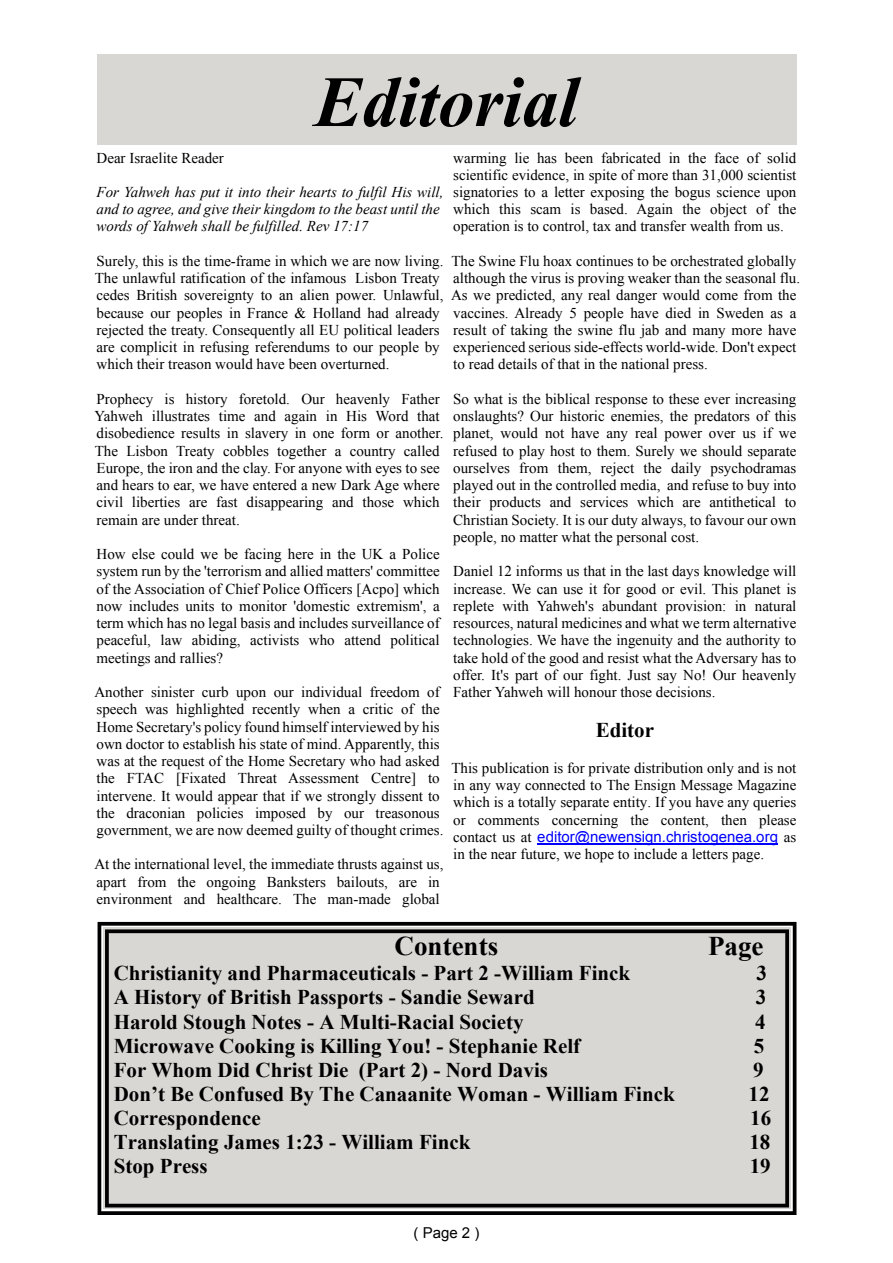
<style>
.page{position:relative;width:893px;height:1263px;background:#fff}
.page>*{position:absolute;margin:0;border:0;box-sizing:border-box;transform-origin:0 0}
.t1{font:italic 700 72px "Times New Roman";color:#000}
.t2{font:700 27px "Times New Roman";color:#000}
.t3{font:700 21px "Times New Roman";color:#000}
.t4{font:15px/17.2px "Times New Roman";color:#000}
.t5{font:italic 15px/17.2px "Times New Roman";color:#000}
.t6{font:15px "Arial";color:#00f}
.t7{font:15px "Arial";color:#000}
.s1{font-family:"Times New Roman";color:#000}
</style>
<div class="page">
<div style="left:97px;top:54px;width:699px;height:91px;background:#d8d7d4"></div>
<svg style="left:98px;top:922px;width:698px;height:293px;background:#c9c8c5"></svg>
<hr style="left:537px;top:844px;width:241px;height:1px;background:#00f">
<h1 class="t1" style="left:314px;top:77px;width:266px">Editorial</h1>
<p class="t4" style="left:97px;top:150px;width:129px">Dear Israelite Reader</p>
<p class="t5" style="left:97px;top:185px;width:348px">For Yahweh has put it into their hearts to fulfil His will, and to agree, and give their kingdom to the beast until the words of Yahweh shall be fulfilled. Rev 17:17</p>
<p class="t4" style="left:95px;top:254px;width:350px">Surely, this is the time-frame in which we are now living.<br>The unlawful ratification of the infamous Lisbon Treaty cedes British sovereignty to an alien power. Unlawful, because our peoples in France &amp; Holland had already rejected the treaty. Consequently all EU political leaders are complicit in refusing referendums to our people by which their treason would have been overturned.</p>
<p class="t4" style="left:95px;top:392px;width:350px">Prophecy is history foretold. Our heavenly Father Yahweh illustrates time and again in His Word that disobedience results in slavery in one form or another.<br>The Lisbon Treaty cobbles together a country called Europe, the iron and the clay. For anyone with eyes to see and hears to ear, we have entered a new Dark Age where civil liberties are fast disappearing and those which remain are under threat.</p>
<p class="t4" style="left:97px;top:547px;width:345px;text-align:justify">How else could we be facing here in the UK a Police system run by the 'terrorism and allied matters' committee of the Association of Chief Police Officers [Acpo] which now includes units to monitor 'domestic extremism', a term which has no legal basis and includes surveillance of peaceful, law abiding, activists who attend political meetings and rallies?</p>
<p class="t4" style="left:94px;top:685px;width:351px">Another sinister curb upon our individual freedom of speech was highlighted recently when a critic of the Home Secretary's policy found himself interviewed by his own doctor to establish his state of mind. Apparently, this was at the request of the Home Secretary who had asked the FTAC [Fixated Threat Assessment Centre] to intervene. It would appear that if we strongly dissent to the draconian policies imposed by our treasonous government, we are now deemed guilty of thought crimes.</p>
<p class="t4" style="left:94px;top:857px;width:351px">At the international level, the immediate thrusts against us, apart from the ongoing Banksters bailouts, are in environment and healthcare. The man-made global</p>
<p class="t4" style="left:453px;top:150px;width:345px;text-align:justify">warming lie has been fabricated in the face of solid scientific evidence, in spite of more than 31,000 scientist signatories to a letter exposing the bogus science upon which this scam is based. Again the object of the operation is to control, tax and transfer wealth from us.</p>
<p class="t4" style="left:451px;top:254px;width:351px">The Swine Flu hoax continues to be orchestrated globally although the virus is proving weaker than the seasonal flu.<br>As we predicted, any real danger would come from the vaccines. Already 5 people have died in Sweden as a result of taking the swine flu jab and many more have experienced serious side-effects world-wide. Don't expect to read details of that in the national press.</p>
<p class="t4" style="left:453px;top:392px;width:345px;text-align:justify">So what is the biblical response to these ever increasing onslaughts? Our historic enemies, the predators of this planet, would not have any real power over us if we refused to play host to them. Surely we should separate ourselves from them, reject the daily psychodramas played out in the controlled media, and refuse to buy into their products and services which are antithetical to Christian Society. It is our duty always, to favour our own people, no matter what the personal cost.</p>
<p class="t4" style="left:453px;top:564px;width:345px;text-align:justify">Daniel 12 informs us that in the last days knowledge will increase. We can use it for good or evil. This planet is replete with Yahweh's abundant provision: in natural resources, natural medicines and what we term alternative technologies. We have the ingenuity and the authority to take hold of the good and resist what the Adversary has to offer. It's part of our fight. Just say No! Our heavenly Father Yahweh will honour those decisions.</p>
<h3 class="t3" style="left:596px;top:723px;width:60px">Editor</h3>
<p class="t4" style="left:451px;top:761px;width:347px;text-align:justify">This publication is for private distribution only and is not in any way connected to The Ensign Message Magazine which is a totally separate entity. If you have any queries or comments concerning the content, then please</p>
<p class="t6" style="left:453px;top:831px;width:345px"><span class="s1">contact us at</span> editor@newensign.christogenea.org <span class="s1">as</span></p>
<p class="t4" style="left:453px;top:847px;width:312px">in the near future, we hope to include a letters page.</p>
<h2 class="t2" style="left:395px;top:936px;width:105px">Contents</h2>
<h2 class="t2" style="left:708px;top:936px;width:57px">Page</h2>
<h3 class="t3" style="left:114px;top:966px;width:518px">Christianity and Pharmaceuticals - Part 2 -William Finck</h3>
<h3 class="t3" style="left:757px;top:966px;width:12px">3</h3>
<h3 class="t3" style="left:114px;top:990px;width:422px">A History of British Passports - Sandie Seward</h3>
<h3 class="t3" style="left:756px;top:990px;width:12px">3</h3>
<h3 class="t3" style="left:114px;top:1014px;width:411px">Harold Stough Notes - A Multi-Racial Society</h3>
<h3 class="t3" style="left:755px;top:1014px;width:12px">4</h3>
<h3 class="t3" style="left:114px;top:1038px;width:468px">Microwave Cooking is Killing You! - Stephanie Relf</h3>
<h3 class="t3" style="left:754px;top:1038px;width:12px">5</h3>
<h3 class="t3" style="left:114px;top:1062px;width:436px">For Whom Did Christ Die (Part 2) - Nord Davis</h3>
<h3 class="t3" style="left:753px;top:1062px;width:12px">9</h3>
<h3 class="t3" style="left:114px;top:1087px;width:563px">Don’t Be Confused By The Canaanite Woman - William Finck</h3>
<h3 class="t3" style="left:748px;top:1087px;width:23px">12</h3>
<h3 class="t3" style="left:114px;top:1111px;width:149px">Correspondence</h3>
<h3 class="t3" style="left:750px;top:1111px;width:23px">16</h3>
<h3 class="t3" style="left:114px;top:1135px;width:358px">Translating James 1:23 - William Finck</h3>
<h3 class="t3" style="left:749px;top:1135px;width:23px">18</h3>
<h3 class="t3" style="left:114px;top:1159px;width:95px">Stop Press</h3>
<h3 class="t3" style="left:750px;top:1159px;width:23px">19</h3>
<p class="t7" style="left:413px;top:1227px;width:67px">( Page 2 )</p>
</div>
